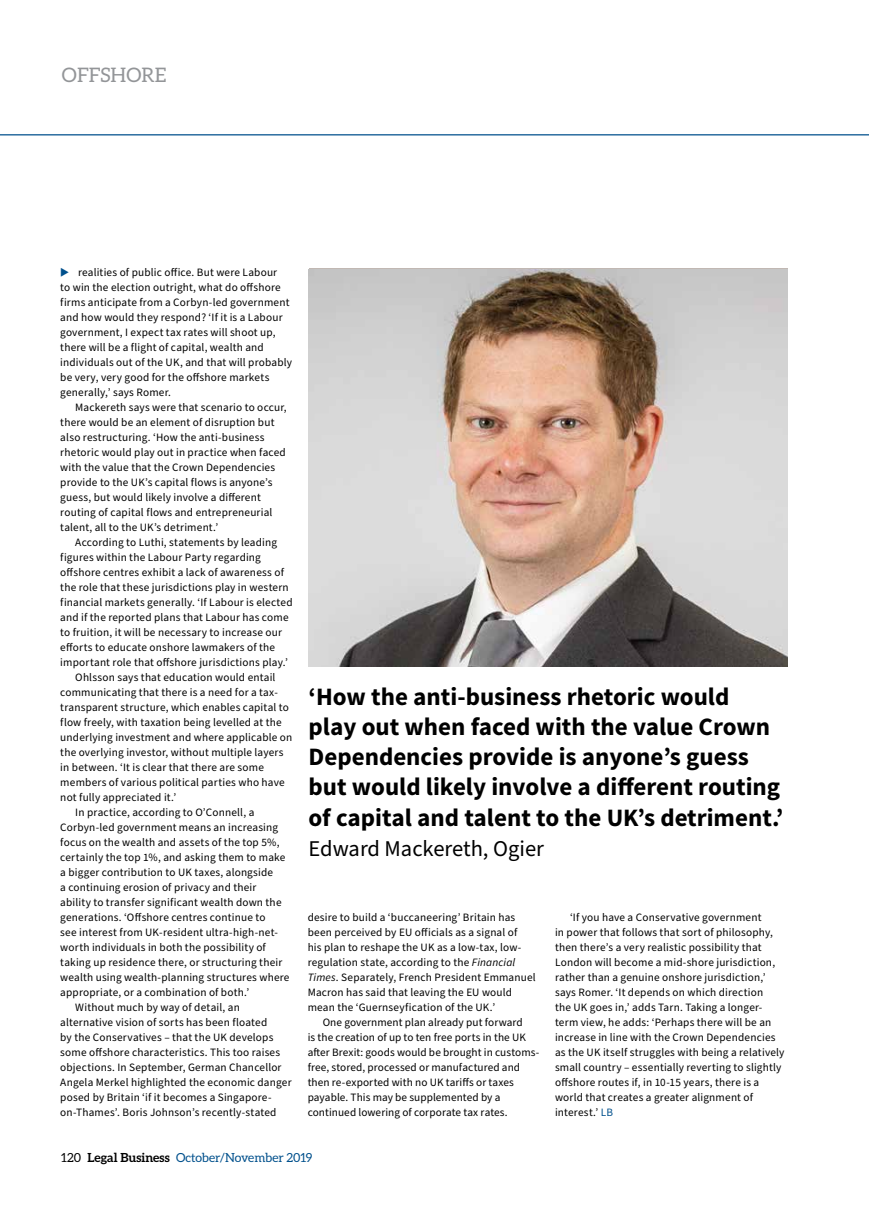
<style>
.page{position:relative;width:869px;height:1205px;background:#fff}
.page>*{position:absolute;margin:0;border:0;box-sizing:border-box;transform-origin:0 0}
.t1{font:700 25px/30px "Source Sans Pro";color:#000}
.t2{font:22.5px "Source Sans Pro";color:#000}
.t3{font:20px "Aleo";color:#939598}
.t4{font:12.5px "Aleo";letter-spacing:-.005em;color:#00508c}
.t5{font:11.25px/15px "Source Sans Pro";letter-spacing:.015em;color:#000}
.s1{font-style:italic}
.s2{color:#00508c}
.s3{color:#000}
.s4{font-weight:700;color:#000}
</style>
<div class="page">
<hr style="left:0;top:134px;width:868px;height:1px;background:#00508c">
<img style="left:308px;top:269px;width:479px;height:397px">
<h3 class="t3" style="left:62px;top:64px;width:106px">OFFSHORE</h3>
<p class="t5" style="left:60px;top:265px;width:233px;text-indent:18px">realities of public office. But were Labour<br>to win the election outright, what do offshore firms anticipate from a Corbyn-led government and how would they respond? ‘If it is a Labour government, I expect tax rates will shoot up, there will be a flight of capital, wealth and individuals out of the UK, and that will probably be very, very good for the offshore markets generally,’ says Romer.</p>
<p class="t5" style="left:60px;top:400px;width:228px;text-indent:15px">Mackereth says were that scenario to occur, there would be an element of disruption but also restructuring. ‘How the anti-business rhetoric would play out in practice when faced with the value that the Crown Dependencies provide to the UK’s capital flows is anyone’s guess, but would likely involve a different routing of capital flows and entrepreneurial talent, all to the UK’s detriment.’</p>
<p class="t5" style="left:75px;top:535px;width:203px">According to Luthi, statements by leading</p>
<p class="t5" style="left:60px;top:550px;width:202px">figures within the Labour Party regarding</p>
<p class="t5" style="left:60px;top:565px;width:225px">offshore centres exhibit a lack of awareness of</p>
<p class="t5" style="left:60px;top:580px;width:230px">the role that these jurisdictions play in western</p>
<p class="t5" style="left:60px;top:595px;width:234px">financial markets generally. ‘If Labour is elected</p>
<p class="t5" style="left:60px;top:610px;width:230px">and if the reported plans that Labour has come</p>
<p class="t5" style="left:60px;top:625px;width:223px">to fruition, it will be necessary to increase our</p>
<p class="t5" style="left:60px;top:640px;width:216px">efforts to educate onshore lawmakers of the</p>
<p class="t5" style="left:60px;top:655px;width:229px">important role that offshore jurisdictions play.’</p>
<p class="t5" style="left:75px;top:670px;width:201px">Ohlsson says that education would entail</p>
<p class="t5" style="left:60px;top:685px;width:219px">communicating that there is a need for a tax-</p>
<p class="t5" style="left:60px;top:700px;width:230px">transparent structure, which enables capital to</p>
<p class="t5" style="left:60px;top:715px;width:223px">flow freely, with taxation being levelled at the</p>
<p class="t5" style="left:60px;top:730px;width:233px">underlying investment and where applicable on</p>
<p class="t5" style="left:60px;top:745px;width:224px">the overlying investor, without multiple layers</p>
<p class="t5" style="left:60px;top:760px;width:205px">in between. ‘It is clear that there are some</p>
<p class="t5" style="left:60px;top:775px;width:226px">members of various political parties who have</p>
<p class="t5" style="left:60px;top:790px;width:117px">not fully appreciated it.’</p>
<p class="t5" style="left:75px;top:805px;width:180px">In practice, according to O’Connell, a</p>
<p class="t5" style="left:60px;top:820px;width:219px">Corbyn-led government means an increasing</p>
<p class="t5" style="left:60px;top:835px;width:221px">focus on the wealth and assets of the top 5%,</p>
<p class="t5" style="left:60px;top:850px;width:226px">certainly the top 1%, and asking them to make</p>
<p class="t5" style="left:60px;top:865px;width:214px">a bigger contribution to UK taxes, alongside</p>
<p class="t5" style="left:60px;top:880px;width:197px">a continuing erosion of privacy and their</p>
<p class="t5" style="left:60px;top:895px;width:223px">ability to transfer significant wealth down the</p>
<p class="t5" style="left:60px;top:910px;width:206px">generations. ‘Offshore centres continue to</p>
<p class="t5" style="left:60px;top:925px;width:219px">see interest from UK-resident ultra-high-net-</p>
<p class="t5" style="left:60px;top:940px;width:207px">worth individuals in both the possibility of</p>
<p class="t5" style="left:60px;top:955px;width:223px">taking up residence there, or structuring their</p>
<p class="t5" style="left:60px;top:970px;width:231px">wealth using wealth-planning structures where</p>
<p class="t5" style="left:60px;top:985px;width:190px">appropriate, or a combination of both.’</p>
<p class="t5" style="left:75px;top:1000px;width:166px">Without much by way of detail, an</p>
<p class="t5" style="left:60px;top:1015px;width:208px">alternative vision of sorts has been floated</p>
<p class="t5" style="left:60px;top:1030px;width:214px">by the Conservatives – that the UK develops</p>
<p class="t5" style="left:60px;top:1045px;width:221px">some offshore characteristics. This too raises</p>
<p class="t5" style="left:60px;top:1060px;width:223px">objections. In September, German Chancellor</p>
<p class="t5" style="left:60px;top:1075px;width:233px">Angela Merkel highlighted the economic danger</p>
<p class="t5" style="left:60px;top:1090px;width:213px">posed by Britain ‘if it becomes a Singapore-</p>
<p class="t5" style="left:60px;top:1105px;width:218px">on-Thames’. Boris Johnson’s recently-stated</p>
<h1 class="t1" style="left:308px;top:683px;width:476px">‘How the anti-business rhetoric would play out when faced with the value Crown Dependencies provide is anyone’s guess but would likely involve a different routing of capital and talent to the UK’s detriment.’</h1>
<h2 class="t2" style="left:308px;top:833px;width:237px">Edward Mackereth, Ogier</h2>
<p class="t5" style="left:307px;top:910px;width:229px">desire to build a ‘buccaneering’ Britain has been perceived by EU officials as a signal of<br>his plan to reshape the UK as a low-tax, low&shy;regulation state, according to the <span class="s1">Financial Times</span>. Separately, French President Emmanuel Macron has said that leaving the EU would mean the ‘Guernseyfication of the UK.’</p>
<p class="t5" style="left:307px;top:1015px;width:233px;text-indent:15px">One government plan already put forward<br>is the creation of up to ten free ports in the UK after Brexit: goods would be brought in customs&shy;free, stored, processed or manufactured and then re-exported with no UK tariffs or taxes payable. This may be supplemented by a continued lowering of corporate tax rates.</p>
<p class="t5" style="left:554px;top:910px;width:231px;text-indent:15px">‘If you have a Conservative government<br>in power that follows that sort of philosophy, then there’s a very realistic possibility that London will become a mid-shore jurisdiction, rather than a genuine onshore jurisdiction,’ says Romer. ‘It depends on which direction<br>the UK goes in,’ adds Tarn. Taking a longer&shy;term view, he adds: ‘Perhaps there will be an increase in line with the Crown Dependencies as the UK itself struggles with being a relatively small country – essentially reverting to slightly offshore routes if, in 10-15 years, there is a world that creates a greater alignment of interest.’ <span class="s2">LB</span></p>
<p class="t4" style="left:61px;top:1150px;width:252px"><span class="s3">120</span> <span class="s4">Legal Business</span> October/November 2019</p>
</div>
